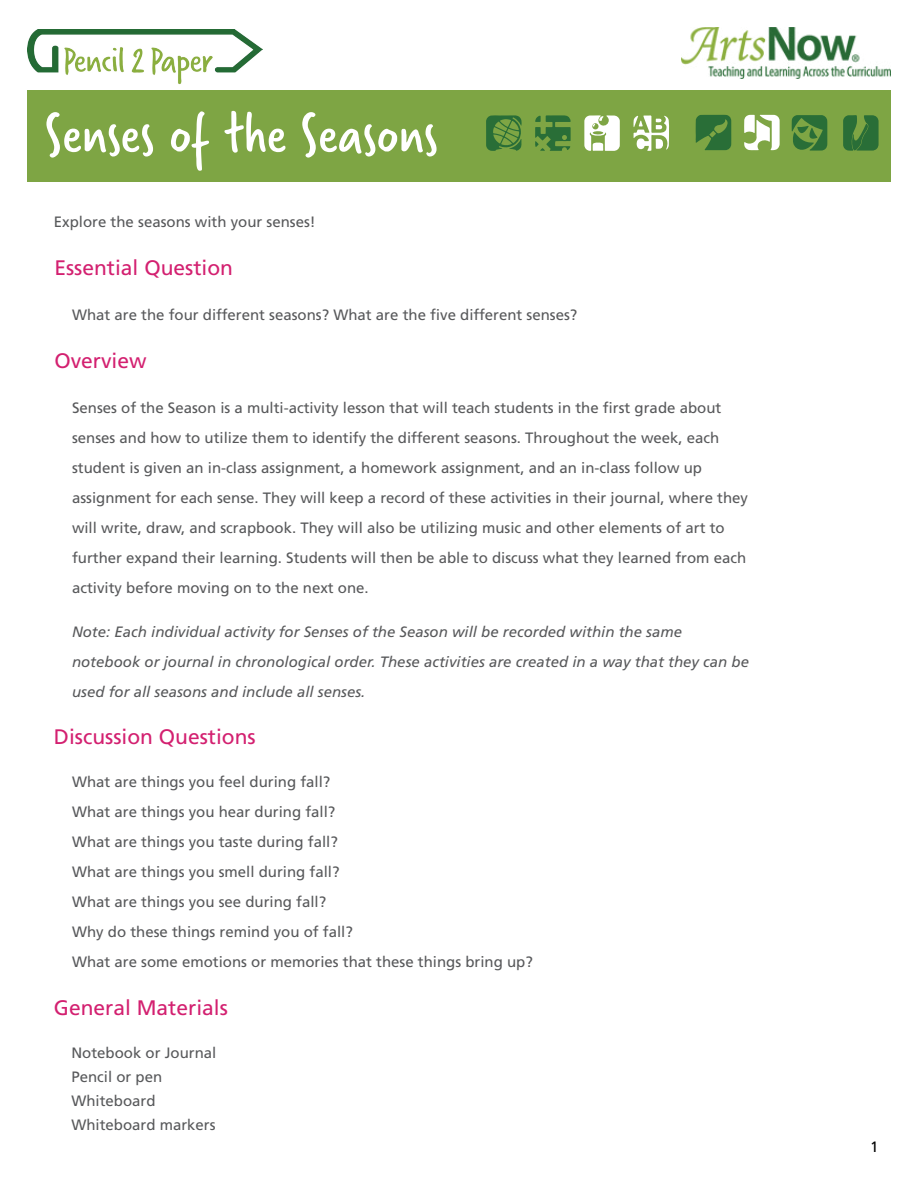
<style>
.page{position:relative;width:918px;height:1188px;background:#fff}
.page>*{position:absolute;margin:0;border:0;box-sizing:border-box;transform-origin:0 0}
.t1{font:60px "Verveine";color:#fff}
.t2{font:21px "Frutiger LT Std";color:#d32070}
.t3{font:15px/30px "Frutiger LT Std";color:#58595b}
.t4{font:italic 15px/30px "Frutiger LT Std";color:#58595b}
.t5{font:15px "Frutiger LT Std";color:#000}
</style>
<div class="page">
<div style="left:27px;top:90px;width:864px;height:92px;background:#7ea544"></div>
<svg style="left:696px;top:115px;width:35px;height:35px"></svg>
<svg style="left:744px;top:115px;width:36px;height:35px"></svg>
<svg style="left:843px;top:115px;width:36px;height:36px"></svg>
<svg style="left:486px;top:115px;width:36px;height:36px"></svg>
<svg style="left:792px;top:115px;width:35px;height:36px"></svg>
<svg style="left:633px;top:115px;width:36px;height:36px"></svg>
<svg style="left:535px;top:115px;width:36px;height:36px"></svg>
<svg style="left:584px;top:115px;width:36px;height:36px"></svg>
<img style="left:27px;top:29px;width:235px;height:56px">
<img style="left:681px;top:27px;width:210px;height:51px">
<h1 class="t1" style="left:44px;top:93px;width:395px">Senses of the Seasons</h1>
<p class="t3" style="left:54px;top:207px;width:263px">Explore the seasons with your senses!</p>
<h2 class="t2" style="left:54px;top:255px;width:180px">Essential Question</h2>
<p class="t3" style="left:72px;top:300px;width:507px">What are the four different seasons? What are the five different senses?</p>
<h2 class="t2" style="left:54px;top:348px;width:94px">Overview</h2>
<p class="t3" style="left:72px;top:393px;width:678px">Senses of the Season is a multi-activity lesson that will teach students in the first grade about senses and how to utilize them to identify the different seasons. Throughout the week, each student is given an in-class assignment, a homework assignment, and an in-class follow up assignment for each sense. They will keep a record of these activities in their journal, where they will write, draw, and scrapbook. They will also be utilizing music and other elements of art to further expand their learning. Students will then be able to discuss what they learned from each activity before moving on to the next one.</p>
<p class="t4" style="left:72px;top:616px;width:679px">Note: Each individual activity for Senses of the Season will be recorded within the same notebook or journal in chronological order. These activities are created in a way that they can be used for all seasons and include all senses.</p>
<h2 class="t2" style="left:54px;top:725px;width:203px">Discussion Questions</h2>
<p class="t3" style="left:72px;top:767px;width:462px">What are things you feel during fall?<br>What are things you hear during fall?<br>What are things you taste during fall?<br>What are things you smell during fall?<br>What are things you see during fall?<br>Why do these things remind you of fall?<br>What are some emotions or memories that these things bring up?</p>
<h2 class="t2" style="left:54px;top:995px;width:175px">General Materials</h2>
<p class="t3" style="left:71px;top:1041px;width:147px;line-height:24px">Notebook or Journal<br>Pencil or pen<br>Whiteboard<br>Whiteboard markers</p>
<p class="t5" style="left:870px;top:1138px;width:10px">1</p>
</div>
